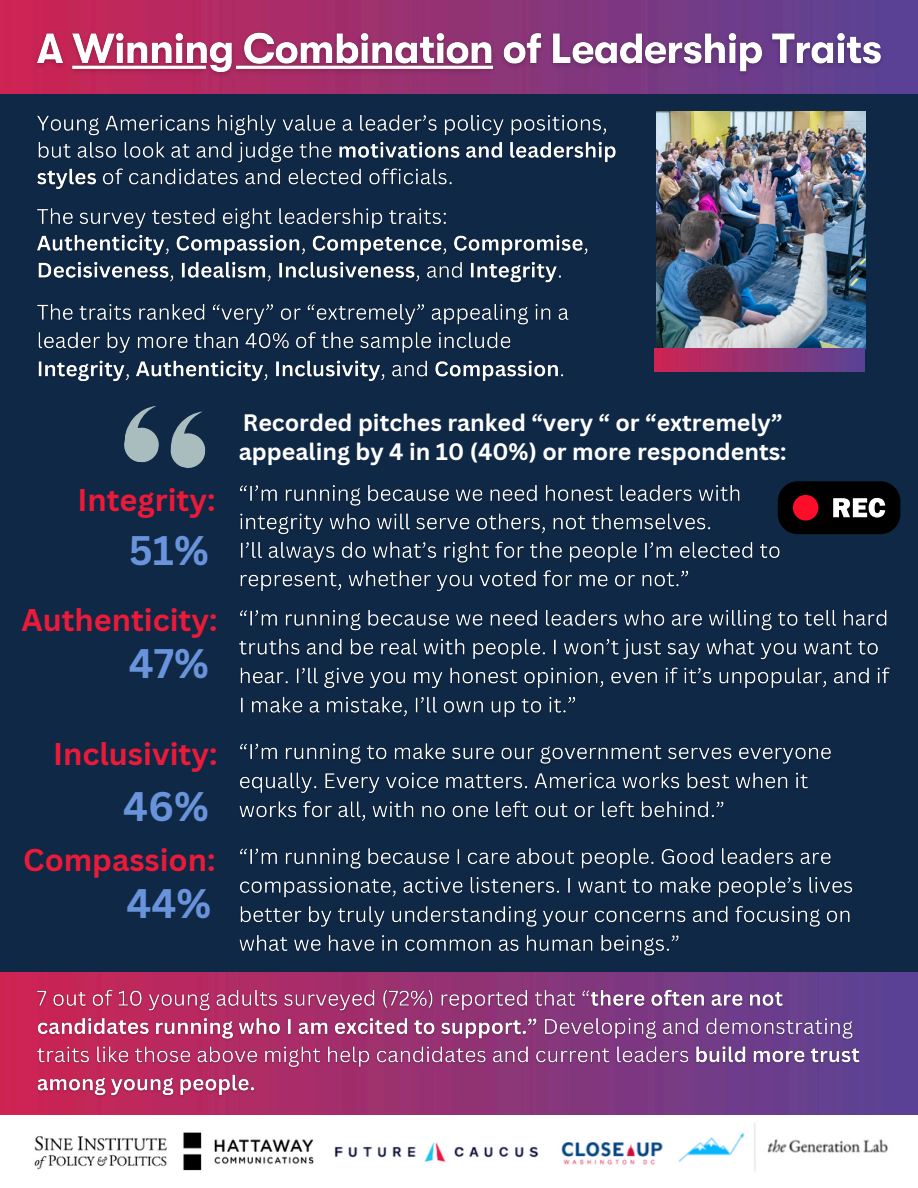
<style>
.page{position:relative;width:918px;height:1188px;background:#0f2846}
.page>*{position:absolute;margin:0;border:0;box-sizing:border-box;transform-origin:0 0}
.t1{font:700 40.2px "Canva Sans";color:#6994dc}
.t2{font:700 30.6px "Canva Sans";color:#ec1a39}
.t3{font:700 23.25px/28.8px "Canva Sans";color:#fff}
</style>
<div class="page">
<div style="left:778px;top:481px;width:122px;height:53px;background:#000;border-radius:20px"></div>
<svg style="left:833px;top:498px;width:52px;height:20px"></svg>
<div style="left:793px;top:495px;width:25px;height:26px;background:#fc0d2a;border-radius:50%"></div>
<svg style="left:124px;top:406px;width:82px;height:62px"></svg>
<img style="left:0;top:0;width:918px;height:93px">
<img style="left:0;top:972px;width:918px;height:216px">
<img style="left:655px;top:111px;width:211px;height:261px">
<img style="left:239px;top:610px;width:651px;height:346px">
<img style="left:37px;top:115px;width:579px;height:168px">
<img style="left:28px;top:26px;width:862px;height:56px">
<img style="left:32px;top:985px;width:833px;height:117px">
<img style="left:240px;top:485px;width:545px;height:107px">
<img style="left:37px;top:304px;width:532px;height:78px">
<h3 class="t2" style="left:78px;top:478px;width:139px">Integrity:</h3>
<h1 class="t1" style="left:129px;top:522px;width:82px">51%</h1>
<h2 class="t2" style="left:21px;top:598px;width:198px">Authenticity:</h2>
<h2 class="t1" style="left:129px;top:635px;width:82px">47%</h2>
<h1 class="t3" style="left:239px;top:407px;width:549px">Recorded pitches ranked “very “ or “extremely” appealing by 4 in 10 (40%) or more respondents:</h1>
<h1 class="t2" style="left:53px;top:732px;width:166px">Inclusivity:</h1>
<h2 class="t1" style="left:123px;top:778px;width:87px">46%</h2>
<h2 class="t2" style="left:23px;top:838px;width:194px">Compassion:</h2>
<h1 class="t1" style="left:126px;top:875px;width:86px">44%</h1>
</div>
